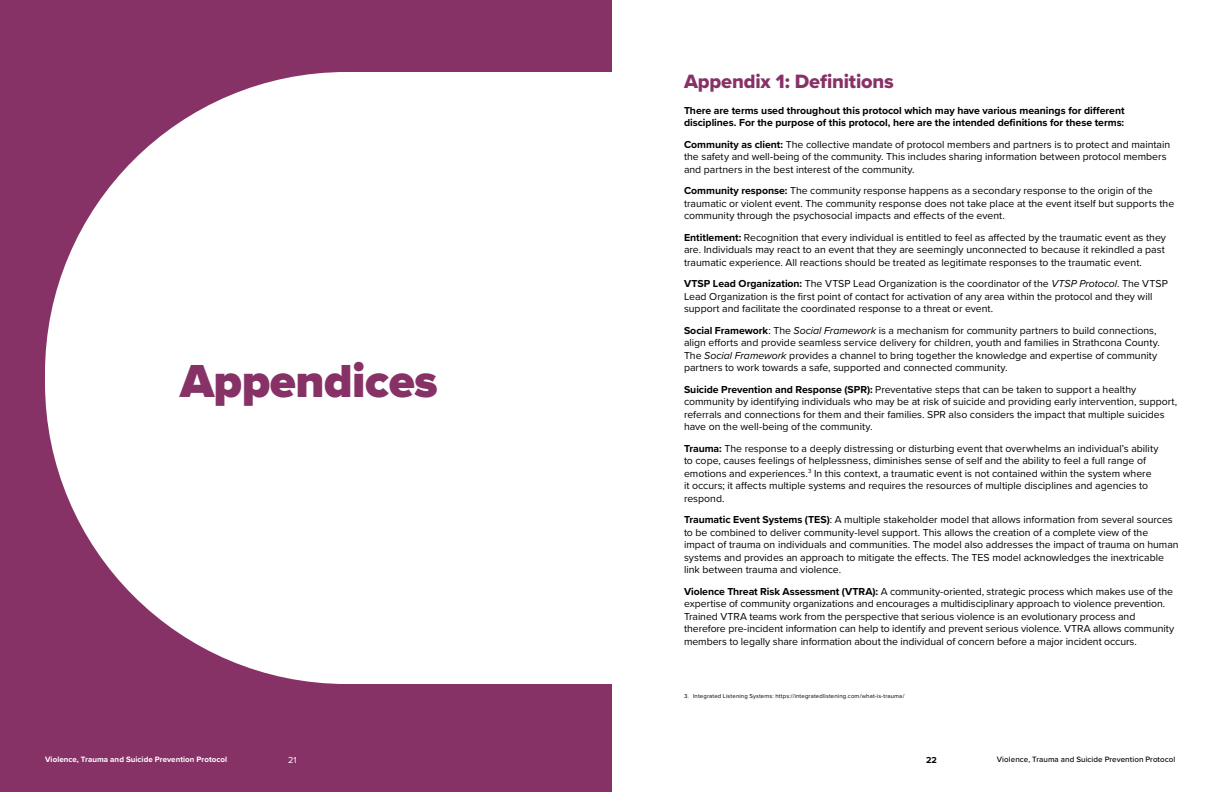
<style>
.page{position:relative;width:1224px;height:792px;background:#fff}
.page>*{position:absolute;margin:0;border:0;box-sizing:border-box;transform-origin:0 0}
.t1{font:900 48px "Proxima Nova";letter-spacing:-.01em;color:#873266}
.t2{font:20px "Proxima Nova Extrabld";letter-spacing:-.005em;color:#873266}
.t3{font:10.5px/12.5px "Proxima Nova";color:#000}
.t4{font:700 10.5px/12.5px "Proxima Nova";letter-spacing:-.005em;color:#000}
.t5{font:9px "Proxima Nova";color:#fff}
.t6{font:700 9px "Proxima Nova";color:#000}
.t7{font:700 8px "Proxima Nova";letter-spacing:.005em;color:#fff}
.t8{font:500 8px "Proxima Nova";letter-spacing:.01em;color:#000}
.t9{font:6px "Proxima Nova";letter-spacing:.025em;color:#000}
.s1{font-weight:700}
.s2{font-style:italic}
</style>
<div class="page">
<div style="left:0;top:0;width:612px;height:792px;background:#873266"></div>
<svg style="left:45px;top:72px;width:567px;height:612px;background:#f1e7ed"></svg>
<h1 class="t1" style="left:180px;top:345px;width:259px">Appendices</h1>
<h2 class="t2" style="left:684px;top:66px;width:211px">Appendix 1: Definitions</h2>
<p class="t4" style="left:684px;top:104px;width:442px">There are terms used throughout this protocol which may have various meanings for different disciplines. For the purpose of this protocol, here are the intended definitions for these terms:</p>
<p class="t3" style="left:684px;top:138px;width:488px"><span class="s1">Community as client:</span> The collective mandate of protocol members and partners is to protect and maintain the safety and well-being of the community. This includes sharing information between protocol members and partners in the best interest of the community.</p>
<p class="t3" style="left:684px;top:184px;width:492px"><span class="s1">Community response:</span> The community response happens as a secondary response to the origin of the traumatic or violent event. The community response does not take place at the event itself but supports the community through the psychosocial impacts and effects of the event.</p>
<p class="t3" style="left:684px;top:231px;width:483px;text-align:justify"><span class="s1">Entitlement:</span> Recognition that every individual is entitled to feel as affected by the traumatic event as they are. Individuals may react to an event that they are seemingly unconnected to because it rekindled a past traumatic experience. All reactions should be treated as legitimate responses to the traumatic event.</p>
<p class="t3" style="left:684px;top:277px;width:485px"><span class="s1">VTSP Lead Organization:</span> The VTSP Lead Organization is the coordinator of the <span class="s2">VTSP Protocol</span>. The VTSP<br>Lead Organization is the first point of contact for activation of any area within the protocol and they will support and facilitate the coordinated response to a threat or event.</p>
<p class="t3" style="left:684px;top:324px;width:477px"><span class="s1">Social Framework</span>: The <span class="s2">Social Framework</span> is a mechanism for community partners to build connections, align efforts and provide seamless service delivery for children, youth and families in Strathcona County.<br>The <span class="s2">Social Framework</span> provides a channel to bring together the knowledge and expertise of community partners to work towards a safe, supported and connected community.</p>
<p class="t3" style="left:684px;top:383px;width:495px"><span class="s1">Suicide Prevention and Response (SPR):</span> Preventative steps that can be taken to support a healthy community by identifying individuals who may be at risk of suicide and providing early intervention, support, referrals and connections for them and their families. SPR also considers the impact that multiple suicides have on the well-being of the community.</p>
<p class="t3" style="left:684px;top:442px;width:476px"><span class="s1">Trauma:</span> The response to a deeply distressing or disturbing event that overwhelms an individual’s ability to cope, causes feelings of helplessness, diminishes sense of self and the ability to feel a full range of emotions and experiences.<sup>3</sup> In this context, a traumatic event is not contained within the system where it occurs; it affects multiple systems and requires the resources of multiple disciplines and agencies to respond.</p>
<p class="t3" style="left:684px;top:513px;width:496px"><span class="s1">Traumatic Event Systems (TES)</span>: A multiple stakeholder model that allows information from several sources to be combined to deliver community-level support. This allows the creation of a complete view of the impact of trauma on individuals and communities. The model also addresses the impact of trauma on human systems and provides an approach to mitigate the effects. The TES model acknowledges the inextricable link between trauma and violence.</p>
<p class="t3" style="left:684px;top:585px;width:492px"><span class="s1">Violence Threat Risk Assessment (VTRA):</span> A community-oriented, strategic process which makes use of the expertise of community organizations and encourages a multidisciplinary approach to violence prevention.<br>Trained VTRA teams work from the perspective that serious violence is an evolutionary process and therefore pre-incident information can help to identify and prevent serious violence. VTRA allows community members to legally share information about the individual of concern before a major incident occurs.</p>
<p class="t9" style="left:684px;top:691px;width:222px">3. Integrated Listening Systems: https://integratedlistening.com/what-is-trauma/</p>
<p class="t7" style="left:45px;top:754px;width:184px">Violence, Trauma and Suicide Prevention Protocol</p>
<p class="t5" style="left:288px;top:753px;width:10px">21</p>
<p class="t6" style="left:926px;top:753px;width:12px">22</p>
<p class="t8" style="left:997px;top:754px;width:180px">Violence, Trauma and Suicide Prevention Protocol</p>
</div>
